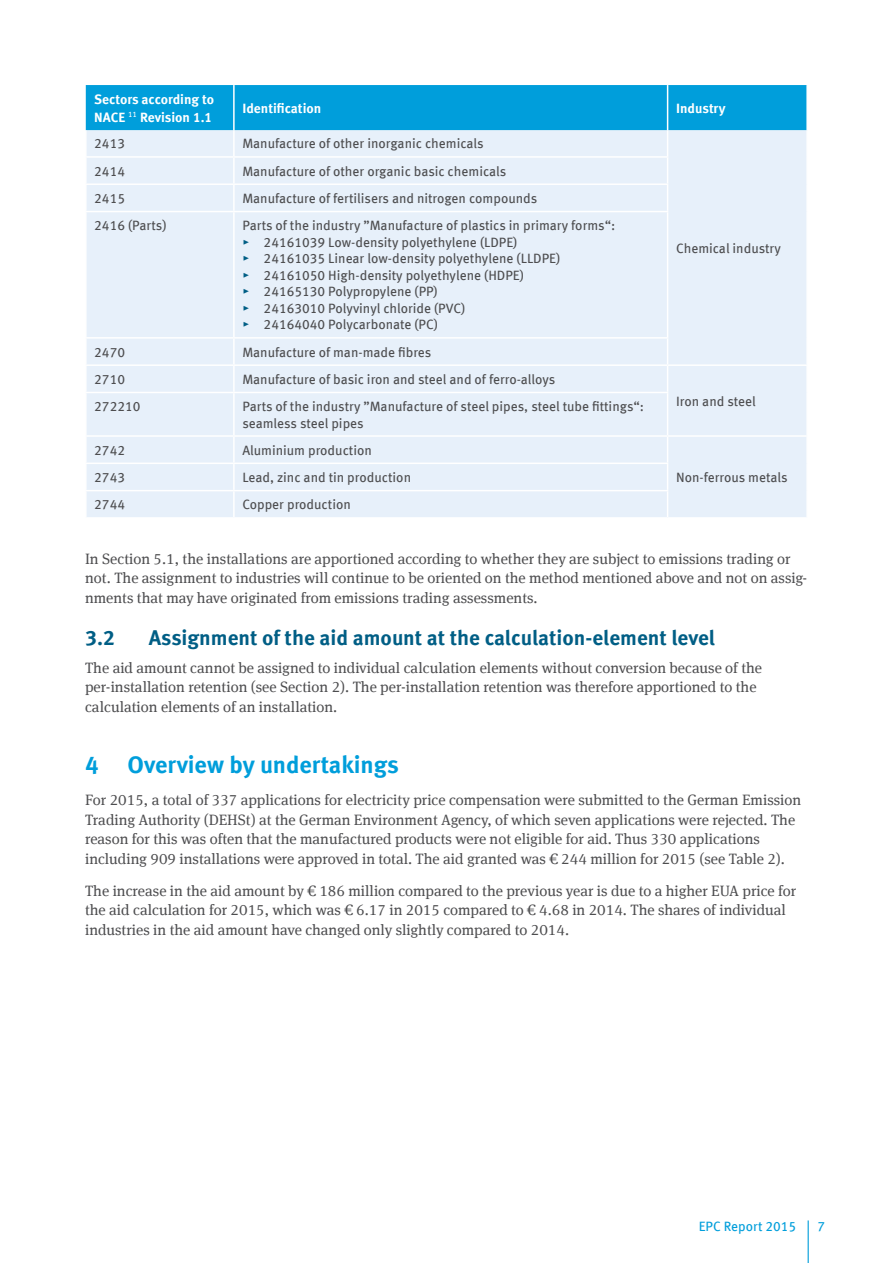
<style>
.page{position:relative;width:893px;height:1263px;background:#fff}
.page>*{position:absolute;margin:0;border:0;box-sizing:border-box;transform-origin:0 0}
.t1{font:700 24px "Meta Offc";color:#009edb}
.t2{font:700 21px "Meta Offc";color:#005e85}
.Fließtext{font:15px/19.5px "Meta Serif Offc";color:#4d4d4f}
.Fließtext_nach_Tabel{font:15px/19.5px "Meta Serif Offc";color:#4d4d4f}
.Tabelle{font:13.5px/16.2px "Meta Offc";color:#4d4d4f}
.Tabellenkopf{font:700 13.5px/18px "Meta Offc";color:#fff}
.t3{font:13.5px "Meta Offc";color:#009edb}
.s1{font-family:"Meta Serif Offc";color:#005e85}
</style>
<div class="page">
<hr style="left:808px;top:1220px;width:1px;height:43px;background:#009edb">
<div style="left:87px;top:211px;width:719px;height:306px;background:#e7f0fa"></div>
<svg style="left:86px;top:85px;width:721px;height:126px;background:#95d3ef"></svg>
<hr style="left:806px;top:184px;width:2px;height:28px;background:#fff">
<hr style="left:85px;top:211px;width:149px;height:1px;background:#fff">
<hr style="left:234px;top:211px;width:434px;height:1px;background:#fff">
<hr style="left:233px;top:212px;width:2px;height:125px;background:#fff">
<hr style="left:667px;top:212px;width:1px;height:125px;background:#fff">
<hr style="left:85px;top:337px;width:149px;height:2px;background:#fff">
<hr style="left:234px;top:337px;width:434px;height:2px;background:#fff">
<hr style="left:233px;top:339px;width:2px;height:25px;background:#fff">
<hr style="left:85px;top:364px;width:149px;height:2px;background:#fff">
<hr style="left:234px;top:364px;width:434px;height:2px;background:#fff">
<hr style="left:233px;top:366px;width:2px;height:26px;background:#fff">
<hr style="left:668px;top:364px;width:140px;height:2px;background:#fff">
<svg style="left:667px;top:339px;width:1px;height:53px"></svg>
<hr style="left:85px;top:392px;width:149px;height:1px;background:#fff">
<hr style="left:234px;top:392px;width:434px;height:1px;background:#fff">
<hr style="left:233px;top:393px;width:2px;height:42px;background:#fff">
<hr style="left:667px;top:393px;width:1px;height:42px;background:#fff">
<hr style="left:85px;top:435px;width:149px;height:2px;background:#fff">
<hr style="left:234px;top:435px;width:434px;height:2px;background:#fff">
<hr style="left:233px;top:437px;width:2px;height:26px;background:#fff">
<hr style="left:668px;top:435px;width:140px;height:2px;background:#fff">
<hr style="left:85px;top:463px;width:149px;height:1px;background:#fff">
<hr style="left:234px;top:463px;width:434px;height:1px;background:#fff">
<hr style="left:233px;top:464px;width:2px;height:26px;background:#fff">
<hr style="left:85px;top:490px;width:149px;height:1px;background:#fff">
<hr style="left:234px;top:490px;width:434px;height:1px;background:#fff">
<hr style="left:233px;top:491px;width:2px;height:26px;background:#fff">
<svg style="left:667px;top:437px;width:1px;height:80px"></svg>
<hr style="left:233px;top:85px;width:2px;height:45px;background:#fff">
<p class="Tabellenkopf" style="left:94px;top:91px;width:121px">Sectors according to<br>NACE <sup>11</sup> Revision 1.1</p>
<p class="Tabellenkopf" style="left:242px;top:100px;width:80px">Identification</p>
<p class="Tabellenkopf" style="left:676px;top:100px;width:51px">Industry</p>
<p class="Tabelle" style="left:94px;top:136px;width:32px">2413</p>
<p class="Tabelle" style="left:242px;top:136px;width:243px">Manufacture of other inorganic chemicals</p>
<p class="Tabelle" style="left:94px;top:163px;width:32px">2414</p>
<p class="Tabelle" style="left:242px;top:163px;width:265px">Manufacture of other organic basic chemicals</p>
<p class="Tabelle" style="left:94px;top:191px;width:32px">2415</p>
<p class="Tabelle" style="left:242px;top:191px;width:296px">Manufacture of fertilisers and nitrogen compounds</p>
<p class="Tabelle" style="left:94px;top:218px;width:74px">2416 (Parts)</p>
<p class="Tabelle" style="left:242px;top:218px;width:374px">Parts of the industry ”Manufacture of plastics in primary forms“:</p>
<p class="Tabelle" style="left:242px;top:234px;width:276px"><span class="s1">▸</span> 24161039 Low-density polyethylene (LDPE)</p>
<p class="Tabelle" style="left:242px;top:251px;width:319px"><span class="s1">▸</span> 24161035 Linear low-density polyethylene (LLDPE)</p>
<p class="Tabelle" style="left:242px;top:267px;width:283px"><span class="s1">▸</span> 24161050 High-density polyethylene (HDPE)</p>
<p class="Tabelle" style="left:242px;top:284px;width:197px"><span class="s1">▸</span> 24165130 Polypropylene (PP)</p>
<p class="Tabelle" style="left:242px;top:300px;width:224px"><span class="s1">▸</span> 24163010 Polyvinyl chloride (PVC)</p>
<p class="Tabelle" style="left:242px;top:317px;width:197px"><span class="s1">▸</span> 24164040 Polycarbonate (PC)</p>
<p class="Tabelle" style="left:94px;top:344px;width:32px">2470</p>
<p class="Tabelle" style="left:242px;top:344px;width:191px">Manufacture of man-made fibres</p>
<p class="Tabelle" style="left:94px;top:371px;width:32px">2710</p>
<p class="Tabelle" style="left:242px;top:371px;width:314px">Manufacture of basic iron and steel and of ferro-alloys</p>
<p class="Tabelle" style="left:676px;top:240px;width:106px">Chemical industry</p>
<p class="Tabelle" style="left:676px;top:393px;width:81px">Iron and steel</p>
<p class="Tabelle" style="left:94px;top:399px;width:48px">272210</p>
<p class="Tabelle" style="left:242px;top:399px;width:403px">Parts of the industry ”Manufacture of steel pipes, steel tube fittings“: seamless steel pipes</p>
<p class="Tabelle" style="left:94px;top:442px;width:32px">2742</p>
<p class="Tabelle" style="left:242px;top:442px;width:131px">Aluminium production</p>
<p class="Tabelle" style="left:94px;top:470px;width:32px">2743</p>
<p class="Tabelle" style="left:242px;top:470px;width:170px">Lead, zinc and tin production</p>
<p class="Tabelle" style="left:676px;top:470px;width:113px">Non-ferrous metals</p>
<p class="Tabelle" style="left:94px;top:497px;width:32px">2744</p>
<p class="Tabelle" style="left:242px;top:497px;width:110px">Copper production</p>
<p class="Fließtext_nach_Tabel" style="left:85px;top:549px;width:724px">In Section 5.1, the installations are apportioned according to whether they are subject to emissions trading or not. The assignment to industries will continue to be oriented on the method mentioned above and not on assig&shy;nments that may have originated from emissions trading assessments.</p>
<p class="t2" style="left:85px;top:625px;width:31px">3.2</p>
<p class="t2" style="left:149px;top:625px;width:568px">Assignment of the aid amount at the calculation-element level</p>
<p class="Fließtext" style="left:85px;top:658px;width:679px">The aid amount cannot be assigned to individual calculation elements without conversion because of the per-installation retention (see Section 2). The per-installation retention was therefore apportioned to the calculation elements of an installation.</p>
<p class="t1" style="left:85px;top:750px;width:315px">4 Overview by undertakings</p>
<p class="Fließtext" style="left:85px;top:790px;width:718px">For 2015, a total of 337 applications for electricity price compensation were submitted to the German Emission Trading Authority (DEHSt) at the German Environment Agency, of which seven applications were rejected. The reason for this was often that the manufactured products were not eligible for aid. Thus 330 applications including 909 installations were approved in total. The aid granted was € 244 million for 2015 (see Table 2).</p>
<p class="Fließtext" style="left:85px;top:881px;width:713px">The increase in the aid amount by € 186 million compared to the previous year is due to a higher EUA price for the aid calculation for 2015, which was € 6.17 in 2015 compared to € 4.68 in 2014. The shares of individual industries in the aid amount have changed only slightly compared to 2014.</p>
<p class="t3" style="left:699px;top:1218px;width:99px">EPC Report 2015</p>
<p class="t3" style="left:817px;top:1218px;width:9px">7</p>
</div>
